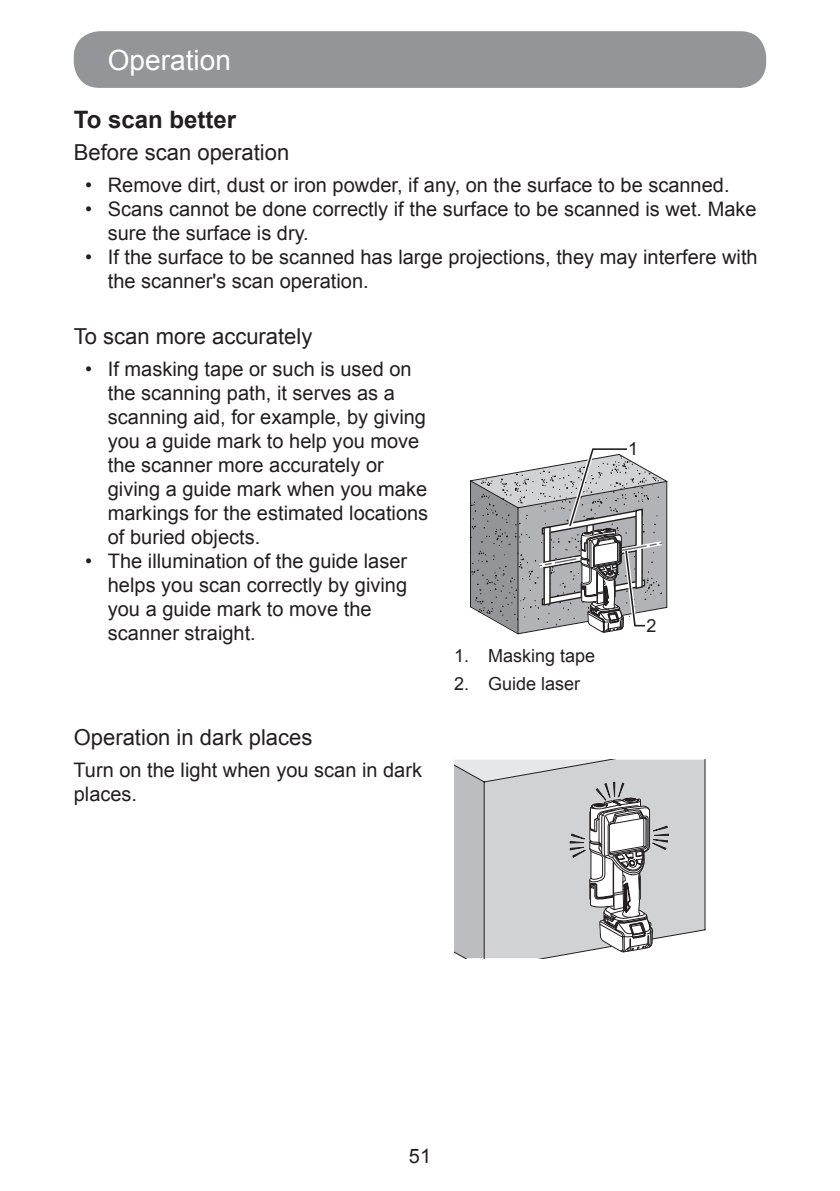
<style>
.page{position:relative;width:840px;height:1191px;background:#fff}
.page>*{position:absolute;margin:0;border:0;box-sizing:border-box;transform-origin:0 0}
.t1{font:28px "Arial";color:#fff}
.t2{font:700 24px "Arial";color:#231f20}
.t3{font:22px "Arial";color:#231f20}
.t4{font:20px/24px "Arial";color:#231f20}
.t5{font:18px "Arial";color:#231f20}
</style>
<div class="page">
<div style="left:74px;top:31px;width:691px;height:57px;background:#939598;border-radius:26px"></div>
<svg style="left:469px;top:448px;width:198px;height:187px"></svg>
<div style="left:669px;top:759px;width:36px;height:178px;background:#d1d2d4"></div>
<svg style="left:454px;top:759px;width:215px;height:200px;background:#c2c3c4"></svg>
<h1 class="t1" style="left:108px;top:41px;width:124px">Operation</h1>
<p class="t2" style="left:74px;top:104px;width:164px">To scan better</p>
<p class="t3" style="left:74px;top:138px;width:217px">Before scan operation</p>
<p class="t4" style="left:85px;top:173px;width:645px">• Remove dirt, dust or iron powder, if any, on the surface to be scanned.</p>
<p class="t4" style="left:108px;top:197px;width:650px;text-indent:-23px">• Scans cannot be done correctly if the surface to be scanned is wet. Make sure the surface is dry.</p>
<p class="t4" style="left:108px;top:245px;width:651px;text-indent:-23px">• If the surface to be scanned has large projections, they may interfere with the scanner's scan operation.</p>
<p class="t3" style="left:74px;top:321px;width:240px">To scan more accurately</p>
<p class="t4" style="left:108px;top:357px;width:322px;text-indent:-23px">• If masking tape or such is used on the scanning path, it serves as a scanning aid, for example, by giving you a guide mark to help you move the scanner more accurately or giving a guide mark when you make markings for the estimated locations of buried objects.</p>
<p class="t4" style="left:108px;top:549px;width:301px;text-indent:-23px">• The illumination of the guide laser helps you scan correctly by giving you a guide mark to move the scanner straight.</p>
<p class="t5" style="left:454px;top:644px;width:143px">1. Masking tape</p>
<p class="t5" style="left:454px;top:671px;width:128px">2. Guide laser</p>
<p class="t3" style="left:74px;top:722px;width:240px">Operation in dark places</p>
<p class="t4" style="left:73px;top:758px;width:350px">Turn on the light when you scan in dark places.</p>
<p class="t5" style="left:628px;top:437px;width:12px">1</p>
<p class="t5" style="left:646px;top:614px;width:12px">2</p>
<p class="t4" style="left:408px;top:1144px;width:24px">51</p>
</div>
